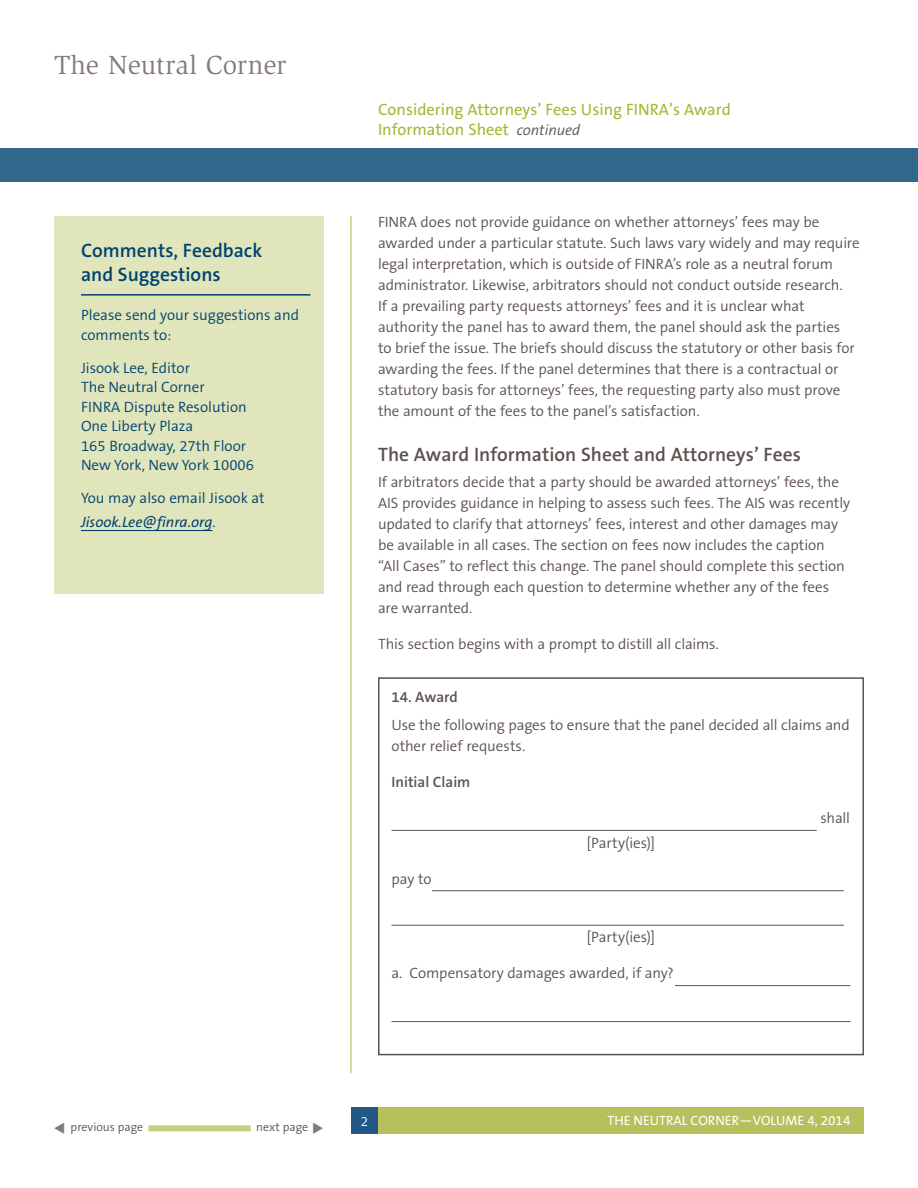
<style>
.page{position:relative;width:918px;height:1188px;background:#fff}
.page>*{position:absolute;margin:0;border:0;box-sizing:border-box;transform-origin:0 0}
.t1{font:27px "Slimbach LT";color:#857a77}
.text_head_sub{font:600 19.5px "The Sans B6";color:#5d514e}
.text_head_pull_box_L{font:600 19.5px/24px "The Sans B6";color:#004270}
.continued_head{font:16.5px/19.8px "The Sans B5 Plain";color:#a9b632}
.text{font:300 15px/21px "The Sans B4";letter-spacing:-.005em;color:#5d514e}
.pull-out_box_text_bl{font:300 15px/19.5px "The Sans B4";color:#004270}
.text-2{font:600 15px "The Sans B6";color:#5d514e}
.t2{font:13.5px "The Sans B5 Plain";color:#fff}
.page_numbers{font:300 13.5px "The Sans B4";color:#fff}
.text-3{font:300 12px "The Sans B4";color:#5d514e}
.s1{font-family:"The Sans B5 Plain";font-weight:400;font-style:italic}
.s2{font-family:"The Sans B4";font-weight:300;font-style:italic;font-size:15px;color:#5d514e}
</style>
<div class="page">
<div style="left:148px;top:1125px;width:103px;height:6px;background:#c7ce82"></div>
<div style="left:0;top:148px;width:918px;height:34px;background:#33678c"></div>
<div style="left:378px;top:1107px;width:486px;height:27px;background:#b7c15c"></div>
<div style="left:351px;top:1107px;width:27px;height:27px;background:#215885"></div>
<hr style="left:351px;top:216px;width:1px;height:857px;background:#a9b632">
<div style="left:54px;top:216px;width:270px;height:378px;background:#e1e5bc"></div>
<hr style="left:81px;top:294px;width:229px;height:2px;background:#004270">
<hr style="left:81px;top:530px;width:131px;height:1px;background:#004270">
<hr style="left:392px;top:830px;width:425px;height:1px;background:#5d514e">
<hr style="left:432px;top:890px;width:412px;height:1px;background:#5d514e">
<hr style="left:392px;top:925px;width:452px;height:1px;background:#5d514e">
<hr style="left:675px;top:985px;width:175px;height:1px;background:#5d514e">
<hr style="left:392px;top:1021px;width:458px;height:1px;background:#5d514e">
<div style="left:378px;top:677px;width:486px;height:378px;border:2px solid #5d514e"></div>
<h1 class="t1" style="left:54px;top:50px;width:234px">The Neutral Corner</h1>
<p class="text_head_pull_box_L" style="left:81px;top:239px;width:183px">Comments, Feedback and Suggestions</p>
<p class="pull-out_box_text_bl" style="left:81px;top:306px;width:220px">Please send your suggestions and comments to:</p>
<p class="pull-out_box_text_bl" style="left:81px;top:358px;width:175px">Jisook Lee, Editor<br>The Neutral Corner<br>FINRA Dispute Resolution<br>One Liberty Plaza<br>165 Broadway, 27th Floor<br>New York, New York 10006</p>
<p class="pull-out_box_text_bl" style="left:81px;top:487px;width:185px;line-height:24px">You may also email Jisook at<br><span class="s1">Jisook.Lee@finra.org</span>.</p>
<p class="text-3" style="left:71px;top:1121px;width:74px">previous page</p>
<p class="text-3" style="left:256px;top:1121px;width:53px">next page</p>
<p class="continued_head" style="left:378px;top:100px;width:354px">Considering Attorneys’ Fees Using FINRA’s Award<br>Information Sheet <span class="s2">continued</span></p>
<p class="text" style="left:378px;top:212px;width:483px">FINRA does not provide guidance on whether attorneys’ fees may be awarded under a particular statute. Such laws vary widely and may require legal interpretation, which is outside of FINRA’s role as a neutral forum administrator. Likewise, arbitrators should not conduct outside research.<br>If a prevailing party requests attorneys’ fees and it is unclear what authority the panel has to award them, the panel should ask the parties<br>to brief the issue. The briefs should discuss the statutory or other basis for awarding the fees. If the panel determines that there is a contractual or statutory basis for attorneys’ fees, the requesting party also must prove the amount of the fees to the panel’s satisfaction.</p>
<p class="text_head_sub" style="left:378px;top:444px;width:424px">The Award Information Sheet and Attorneys’ Fees</p>
<p class="text" style="left:378px;top:471px;width:474px">If arbitrators decide that a party should be awarded attorneys’ fees, the AIS provides guidance in helping to assess such fees. The AIS was recently updated to clarify that attorneys’ fees, interest and other damages may be available in all cases. The section on fees now includes the caption<br>“All Cases” to reflect this change. The panel should complete this section and read through each question to determine whether any of the fees are warranted.</p>
<p class="text" style="left:378px;top:633px;width:342px">This section begins with a prompt to distill all claims.</p>
<p class="text-2" style="left:392px;top:689px;width:68px">14. Award</p>
<p class="text" style="left:392px;top:715px;width:460px">Use the following pages to ensure that the panel decided all claims and other relief requests.</p>
<p class="text-2" style="left:392px;top:774px;width:80px">Initial Claim</p>
<p class="text" style="left:820px;top:808px;width:31px">shall</p>
<p class="text" style="left:587px;top:832px;width:70px">[Party(ies)]</p>
<p class="text" style="left:392px;top:868px;width:42px">pay to</p>
<p class="text" style="left:587px;top:927px;width:70px">[Party(ies)]</p>
<p class="text" style="left:392px;top:963px;width:284px">a. Compensatory damages awarded, if any?</p>
<p class="page_numbers" style="left:361px;top:1114px;width:9px">2</p>
<p class="t2" style="left:607px;top:1113px;width:245px">THE NEUTRAL CORNER—VOLUME 4, 2014</p>
</div>
